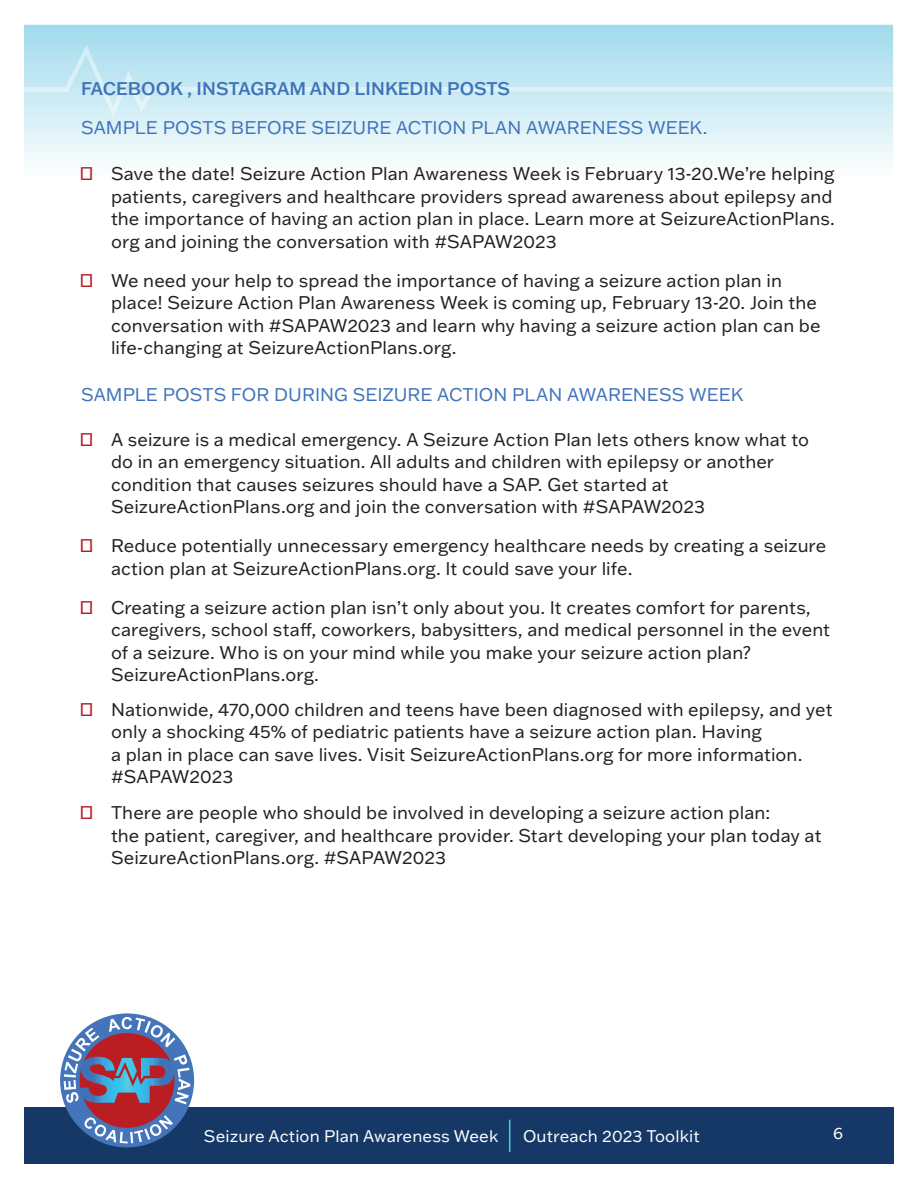
<style>
.page{position:relative;width:918px;height:1188px;background:#fff}
.page>*{position:absolute;margin:0;border:0;box-sizing:border-box;transform-origin:0 0}
.t1{font:18px/22.5px "Franklin Gothic ATF";letter-spacing:.005em;color:#231f20}
.t2{font:18px "Franklin Gothic ATF";letter-spacing:.005em;color:#4073b9}
.t3{font:500 18px "Franklin Gothic ATF";color:#3f74b9}
.t4{font:16.5px "Franklin Gothic ATF";letter-spacing:.01em;color:#fff}
</style>
<div class="page">
<div style="left:22px;top:1107px;width:896px;height:56px;background:#163866"></div>
<svg style="left:25px;top:26px;width:868px;height:139px"></svg>
<svg style="left:25px;top:45px;width:868px;height:71px;background:#c3e7f2"></svg>
<svg style="left:60px;top:1013px;width:134px;height:134px"></svg>
<hr style="left:509px;top:1120px;width:1px;height:32px;background:#56c9e2">
<p class="t3" style="left:81px;top:82px;width:431px">FACEBOOK , INSTAGRAM AND LINKEDIN POSTS</p>
<p class="t2" style="left:81px;top:121px;width:628px">SAMPLE POSTS BEFORE SEIZURE ACTION PLAN AWARENESS WEEK.</p>
<p class="t1" style="left:111px;top:165px;width:726px">Save the date! Seizure Action Plan Awareness Week is February 13-20.We’re helping patients, caregivers and healthcare providers spread awareness about epilepsy and the importance of having an action plan in place. Learn more at SeizureActionPlans. org and joining the conversation with #SAPAW2023</p>
<p class="t1" style="left:111px;top:271px;width:711px">We need your help to spread the importance of having a seizure action plan in place! Seizure Action Plan Awareness Week is coming up, February 13-20. Join the conversation with #SAPAW2023 and learn why having a seizure action plan can be life-changing at SeizureActionPlans.org.</p>
<p class="t2" style="left:81px;top:388px;width:664px">SAMPLE POSTS FOR DURING SEIZURE ACTION PLAN AWARENESS WEEK</p>
<p class="t1" style="left:111px;top:430px;width:700px">A seizure is a medical emergency. A Seizure Action Plan lets others know what to do in an emergency situation. All adults and children with epilepsy or another condition that causes seizures should have a SAP. Get started at SeizureActionPlans.org and join the conversation with #SAPAW2023</p>
<p class="t1" style="left:111px;top:537px;width:717px">Reduce potentially unnecessary emergency healthcare needs by creating a seizure action plan at SeizureActionPlans.org. It could save your life.</p>
<p class="t1" style="left:111px;top:598px;width:721px">Creating a seizure action plan isn’t only about you. It creates comfort for parents, caregivers, school staff, coworkers, babysitters, and medical personnel in the event of a seizure. Who is on your mind while you make your seizure action plan?<br>SeizureActionPlans.org.</p>
<p class="t1" style="left:111px;top:700px;width:723px">Nationwide, 470,000 children and teens have been diagnosed with epilepsy, and yet only a shocking 45% of pediatric patients have a seizure action plan. Having<br>a plan in place can save lives. Visit SeizureActionPlans.org for more information. #SAPAW2023</p>
<p class="t1" style="left:111px;top:804px;width:712px">There are people who should be involved in developing a seizure action plan:<br>the patient, caregiver, and healthcare provider. Start developing your plan today at<br>SeizureActionPlans.org. #SAPAW2023</p>
<p class="t4" style="left:204px;top:1130px;width:296px">Seizure Action Plan Awareness Week</p>
<p class="t4" style="left:523px;top:1130px;width:178px">Outreach 2023 Toolkit</p>
<p class="t4" style="left:833px;top:1128px;width:11px">6</p>
</div>
